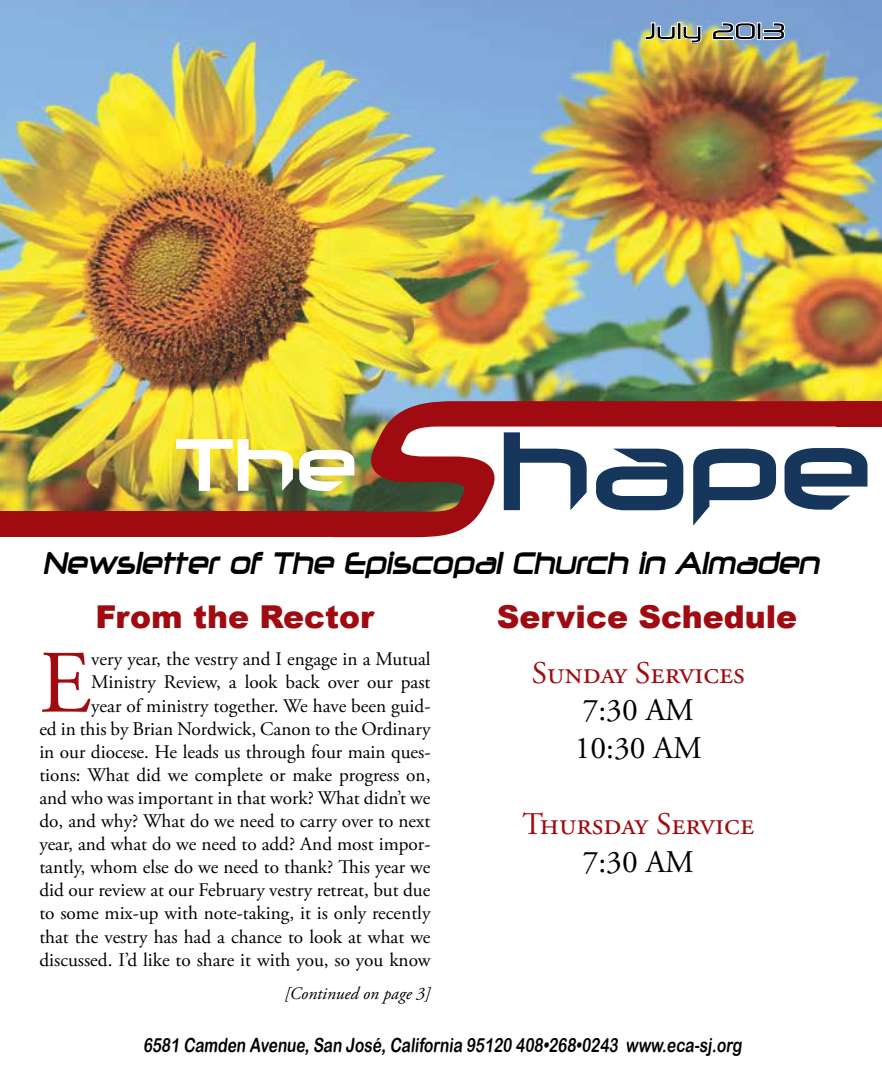
<style>
.page{position:relative;width:882px;height:1071px;background:#fff}
.page>*{position:absolute;margin:0;border:0;box-sizing:border-box;transform-origin:0 0}
.t1{font:88.9px "Adobe Garamond Pro";color:#9f0b10}
.t2{font:31.5px "Adobe Garamond Pro";color:#9f0b10}
.t3{font:900 31.5px "Arial";color:#9f0b10}
.t4{font:31.5px/37.8px "Adobe Garamond Pro";color:#000}
.t5{font:italic 29.57px "Neuropolitical";color:#000;scale:.8 1}
.t6{font:22.75px "Neuropolitical";color:#000}
.t7{font:19.6px "Arial Rounded MT Bold";color:#000;scale:.79 1}
.t8{font:19.25px/23.1px "Adobe Garamond Pro";color:#000;text-align:right}
.t9{font:italic 17.5px "Adobe Garamond Pro";color:#000}
</style>
<div class="page">
<img style="left:0;top:0;width:882px;height:412px">
<img style="left:0;top:412px;width:424px;height:126px">
<svg style="left:333px;top:401px;width:535px;height:136px"></svg>
<img style="left:176px;top:439px;width:117px;height:52px">
<svg style="left:299px;top:450px;width:55px;height:41px"></svg>
<div style="left:0;top:512px;width:365px;height:25px;background:#9f0b10"></div>
<div style="left:837px;top:401px;width:45px;height:26px;background:#9f0b10"></div>
<svg style="left:645px;top:22px;width:31px;height:18px"></svg>
<div style="left:677px;top:22px;width:4px;height:18px;border:1px solid #fff"></div>
<svg style="left:683px;top:26px;width:18px;height:17px"></svg>
<svg style="left:712px;top:22px;width:44px;height:18px"></svg>
<div style="left:757px;top:23px;width:4px;height:17px;border:1px solid #fff"></div>
<svg style="left:763px;top:22px;width:22px;height:18px"></svg>
<p class="t6" style="left:645px;top:17px;width:142px">July 2013</p>
<h3 class="t5" style="left:43px;top:544px;width:979px">Newsletter of The Episcopal Church in Almaden</h3>
<h2 class="t3" style="left:96px;top:594px;width:280px">From the Rector</h2>
<p class="t8" style="left:39px;top:648px;width:393px">very year, the vestry and I engage in a Mutual Ministry Review, a look back over our past<br>year of ministry together. We have been guid-<br>ed in this by Brian Nordwick, Canon to the Ordinary in our diocese. He leads us through four main ques&shy;tions: What did we complete or make progress on, and who was important in that work? What didn’t we do, and why? What do we need to carry over to next year, and what do we need to add? And most impor&shy;tantly, whom else do we need to thank? This year we did our review at our February vestry retreat, but due to some mix-up with note-taking, it is only recently that the vestry has had a chance to look at what we discussed. I’d like to share it with you, so you know</p>
<h1 class="t1" style="left:39px;top:630px;width:53px">E</h1>
<p class="t9" style="left:284px;top:982px;width:148px">[Continued on page 3]</p>
<h2 class="t3" style="left:497px;top:594px;width:302px">Service Schedule</h2>
<h2 class="t2" style="left:532px;top:654px;width:215px">Sunday Services</h2>
<h2 class="t4" style="left:575px;top:693px;width:129px">7:30 AM<br>10:30 AM</h2>
<h2 class="t2" style="left:523px;top:805px;width:233px">Thursday Service</h2>
<h2 class="t4" style="left:583px;top:844px;width:113px">7:30 AM</h2>
<p class="t7" style="left:143px;top:1033px;width:763px">6581 Camden Avenue, San José, California 95120 408•268•0243 www.eca-sj .org</p>
</div>
